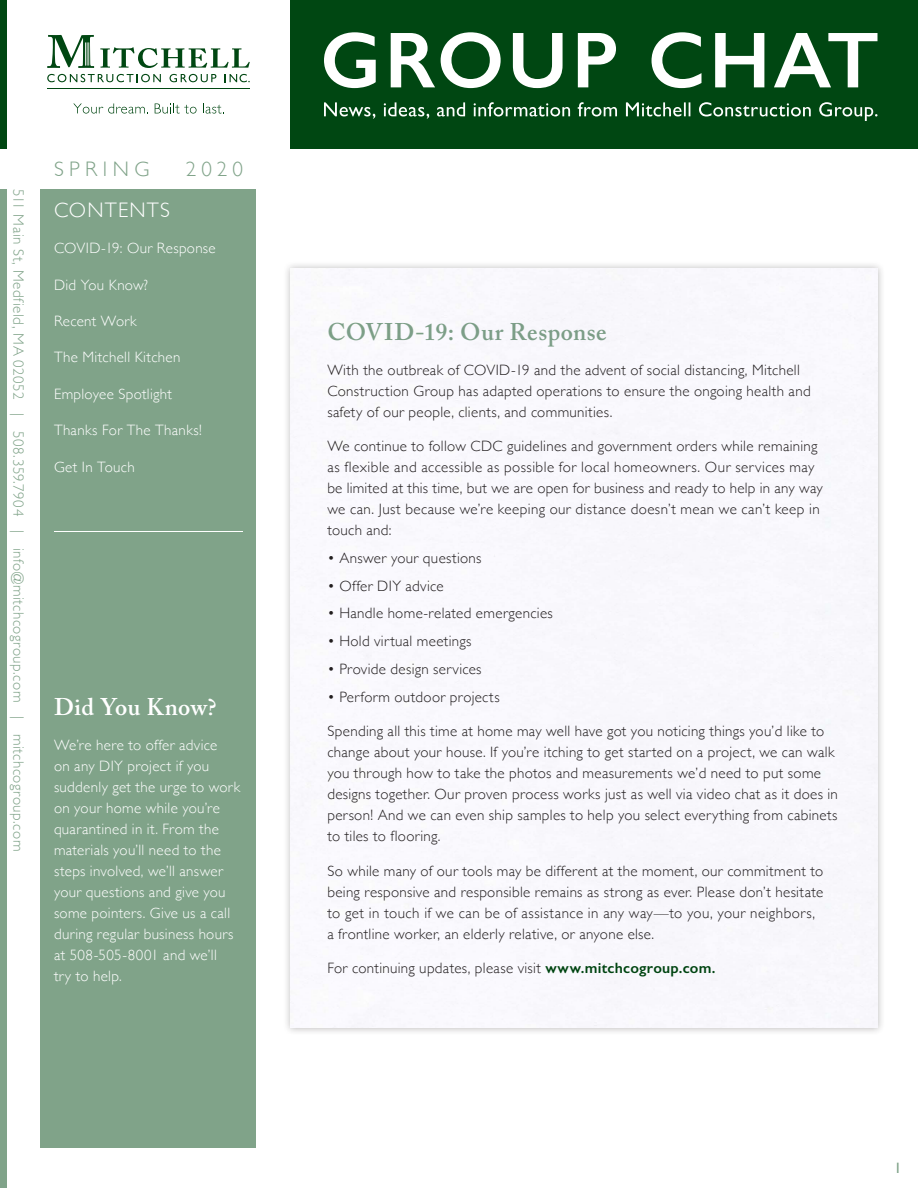
<style>
.page{position:relative;width:918px;height:1188px;background:#fff}
.page>*{position:absolute;margin:0;border:0;box-sizing:border-box;transform-origin:0 0}
.t1{font:600 24px "Adobe Caslon Pro";letter-spacing:.02em;color:#80a389}
.t2{font:600 24px "Adobe Caslon Pro";letter-spacing:.01em;color:#fff}
.t3{font:300 21px "Gill Sans";letter-spacing:.255em;color:#80a389}
.t4{font:300 21px "Gill Sans";letter-spacing:.055em;color:#fff}
.t5{font:300 15px/21px "Gill Sans";letter-spacing:.02em;color:#231f20}
.t6{font:300 15px/21px "Gill Sans";letter-spacing:.02em;color:#fff}
.t7{font:300 15px "Gill Sans";letter-spacing:.035em;color:#80a389}
.t8{font:15px "Gill Sans";color:#80a389}
.s1{font-weight:600;color:#004712}
</style>
<div class="page">
<div style="left:282px;top:260px;width:603px;height:776px;background:#231f20;opacity:.3"></div>
<img style="left:290px;top:268px;width:588px;height:760px">
<div style="left:290px;top:0;width:628px;height:148px;background:#004712"></div>
<div style="left:0;top:189px;width:7px;height:999px;background:#80a389"></div>
<div style="left:0;top:0;width:7px;height:148px;background:#004712"></div>
<svg style="left:324px;top:32px;width:553px;height:56px"></svg>
<svg style="left:324px;top:102px;width:553px;height:19px"></svg>
<div style="left:40px;top:189px;width:216px;height:959px;background:#80a389"></div>
<svg style="left:47px;top:74px;width:114px;height:8px"></svg>
<svg style="left:170px;top:74px;width:46px;height:8px"></svg>
<svg style="left:225px;top:74px;width:25px;height:8px"></svg>
<hr style="left:47px;top:88px;width:203px;height:1px;background:#004712">
<svg style="left:100px;top:47px;width:150px;height:21px"></svg>
<svg style="left:47px;top:35px;width:47px;height:33px"></svg>
<svg style="left:73px;top:103px;width:75px;height:11px"></svg>
<svg style="left:155px;top:103px;width:42px;height:11px"></svg>
<svg style="left:203px;top:103px;width:21px;height:11px"></svg>
<hr style="left:54px;top:531px;width:189px;height:1px;background:#fff">
<p class="t7" style="left:30px;top:189px;width:664px;rotate:90deg">511 Main St, Medfield, MA 02052 | 508.359.7904 | info@mitchcogroup.com | mitchcogroup.com</p>
<h2 class="t3" style="left:54px;top:152px;width:97px">SPRING</h2>
<h2 class="t3" style="left:186px;top:152px;width:59px">2020</h2>
<h2 class="t4" style="left:54px;top:193px;width:117px">CONTENTS</h2>
<p class="t6" style="left:54px;top:237px;width:163px">COVID-19: Our Response</p>
<p class="t6" style="left:54px;top:273px;width:96px">Did You Know?</p>
<p class="t6" style="left:54px;top:310px;width:84px">Recent Work</p>
<p class="t6" style="left:54px;top:346px;width:128px">The Mitchell Kitchen</p>
<p class="t6" style="left:54px;top:383px;width:120px">Employee Spotlight</p>
<p class="t6" style="left:54px;top:419px;width:149px">Thanks For The Thanks!</p>
<p class="t6" style="left:54px;top:455px;width:82px">Get In Touch</p>
<h1 class="t2" style="left:54px;top:693px;width:164px">Did You Know?</h1>
<p class="t6" style="left:54px;top:734px;width:188px">We’re here to offer advice<br>on any DIY project if you suddenly get the urge to work on your home while you’re quarantined in it. From the materials you’ll need to the steps involved, we’ll answer your questions and give you some pointers. Give us a call during regular business hours at 508-505-8001 and we’ll<br>try to help.</p>
<h1 class="t1" style="left:327px;top:318px;width:281px">COVID-19: Our Response</h1>
<p class="t5" style="left:327px;top:358px;width:485px">With the outbreak of COVID-19 and the advent of social distancing, Mitchell<br>Construction Group has adapted operations to ensure the ongoing health and safety of our people, clients, and communities.</p>
<p class="t5" style="left:327px;top:435px;width:497px">We continue to follow CDC guidelines and government orders while remaining as flexible and accessible as possible for local homeowners. Our services may be limited at this time, but we are open for business and ready to help in any way we can. Just because we’re keeping our distance doesn’t mean we can’t keep in touch and:</p>
<p class="t5" style="left:327px;top:547px;width:156px">• Answer your questions</p>
<p class="t5" style="left:327px;top:574px;width:118px">• Offer DIY advice</p>
<p class="t5" style="left:327px;top:602px;width:227px">• Handle home-related emergencies</p>
<p class="t5" style="left:327px;top:630px;width:146px">• Hold virtual meetings</p>
<p class="t5" style="left:327px;top:658px;width:156px">• Provide design services</p>
<p class="t5" style="left:327px;top:685px;width:174px">• Perform outdoor projects</p>
<p class="t5" style="left:327px;top:720px;width:512px">Spending all this time at home may well have got you noticing things you’d like to change about your house. If you’re itching to get started on a project, we can walk you through how to take the photos and measurements we’d need to put some designs together. Our proven process works just as well via video chat as it does in person! And we can even ship samples to help you select everything from cabinets to tiles to flooring.</p>
<p class="t5" style="left:327px;top:859px;width:498px">So while many of our tools may be different at the moment, our commitment to being responsive and responsible remains as strong as ever. Please don’t hesitate to get in touch if we can be of assistance in any way—to you, your neighbors, a frontline worker, an elderly relative, or anyone else.</p>
<p class="t5" style="left:327px;top:957px;width:390px">For continuing updates, please visit <span class="s1">www.mitchcogroup.com.</span></p>
<p class="t8" style="left:894px;top:1159px;width:9px">1</p>
</div>
